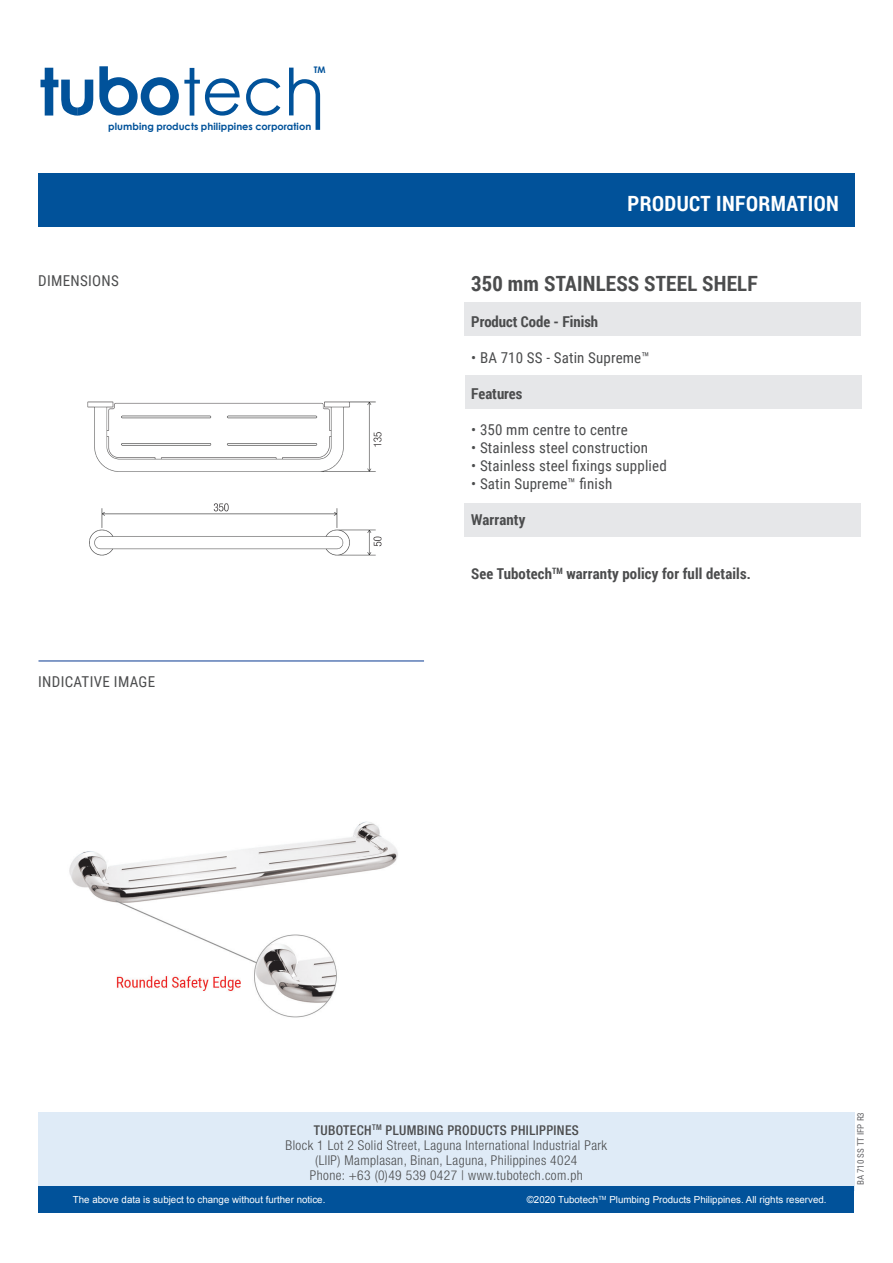
<style>
.page{position:relative;width:893px;height:1263px;background:#fff}
.page>*{position:absolute;margin:0;border:0;box-sizing:border-box;transform-origin:0 0}
.t1{font:700 21px "Roboto Condensed";letter-spacing:.01em;color:#4b4c4d}
.t2{font:700 21px "Roboto Condensed";letter-spacing:.02em;color:#fff}
.t3{font:15px "Roboto Condensed";letter-spacing:.01em;color:#4b4c4d}
.t4{font:700 15px "Roboto Condensed";letter-spacing:.01em;color:#4b4c4d}
.t5{font:300 condensed 13.5px/15px "Helvetica Neue";letter-spacing:.03em;color:#4b4c4d;text-align:center}
.t6{font:700 9.9px "Century Gothic";letter-spacing:.005em;color:#01529a}
.t7{font:9.75px "Arial";color:#fff}
.t8{font:9px "Roboto Condensed";color:#636366}
.t9{font:700 9px "Century Gothic";color:#01529a}
.s1{font-weight:500}
</style>
<div class="page">
<div style="left:38px;top:1112px;width:817px;height:78px;background:#dfebf7"></div>
<div style="left:38px;top:1186px;width:816px;height:27px;background:#01529a"></div>
<svg style="left:289px;top:68px;width:31px;height:62px"></svg>
<svg style="left:246px;top:78px;width:34px;height:38px"></svg>
<svg style="left:99px;top:66px;width:141px;height:50px"></svg>
<svg style="left:41px;top:68px;width:52px;height:48px"></svg>
<div style="left:465px;top:375px;width:396px;height:34px;background:#e6e7e9"></div>
<div style="left:465px;top:302px;width:396px;height:34px;background:#e6e7e9"></div>
<div style="left:465px;top:503px;width:396px;height:33px;background:#e6e7e9"></div>
<div style="left:39px;top:173px;width:816px;height:53px;background:#01529a"></div>
<hr style="left:39px;top:660px;width:385px;height:2px;background:#5a7bb6">
<img style="left:87px;top:401px;width:295px;height:155px">
<img style="left:69px;top:821px;width:329px;height:197px">
<p class="t9" style="left:314px;top:63px;width:13px">TM</p>
<p class="t6" style="left:108px;top:119px;width:205px">plumbing products philippines corporation</p>
<p class="t3" style="left:38px;top:270px;width:82px">DIMENSIONS</p>
<p class="t3" style="left:38px;top:671px;width:118px">INDICATIVE IMAGE</p>
<p class="t2" style="left:628px;top:189px;width:213px">PRODUCT INFORMATION</p>
<p class="t1" style="left:471px;top:268px;width:288px">350 mm STAINLESS STEEL SHELF</p>
<p class="t4" style="left:471px;top:311px;width:128px">Product Code - Finish</p>
<p class="t3" style="left:471px;top:347px;width:180px">• BA 710 SS - Satin Supreme™</p>
<p class="t4" style="left:471px;top:383px;width:53px">Features</p>
<p class="t3" style="left:471px;top:419px;width:158px">• 350 mm centre to centre</p>
<p class="t3" style="left:471px;top:437px;width:179px">• Stainless steel construction</p>
<p class="t3" style="left:471px;top:455px;width:197px">• Stainless steel fixings supplied</p>
<p class="t3" style="left:471px;top:473px;width:143px">• Satin Supreme™ finish</p>
<p class="t4" style="left:471px;top:509px;width:56px">Warranty</p>
<p class="t4" style="left:471px;top:563px;width:281px">See Tubotech<sup>TM</sup> warranty policy for full details.</p>
<p class="t5" style="left:286px;top:1122px;width:323px"><span class="s1">TUBOTECH</span><sup>TM</sup> <span class="s1">PLUMBING PRODUCTS PHILIPPINES<br></span>Block 1 Lot 2 Solid Street, Laguna International Industrial Park (LIIP) Mamplasan, Binan, Laguna, Philippines 4024<br>Phone: +63 (0)49 539 0427 | www.tubotech.com.ph</p>
<p class="t7" style="left:73px;top:1193px;width:254px">The above data is subject to change without further notice.</p>
<p class="t7" style="left:527px;top:1193px;width:301px">©2020 Tubotech<sup>TM</sup> Plumbing Products Philippines. All rights reserved.</p>
<p class="t8" style="left:854px;top:1185px;width:74px;rotate:-90deg">BA 710 SS TT IFP R3</p>
</div>
